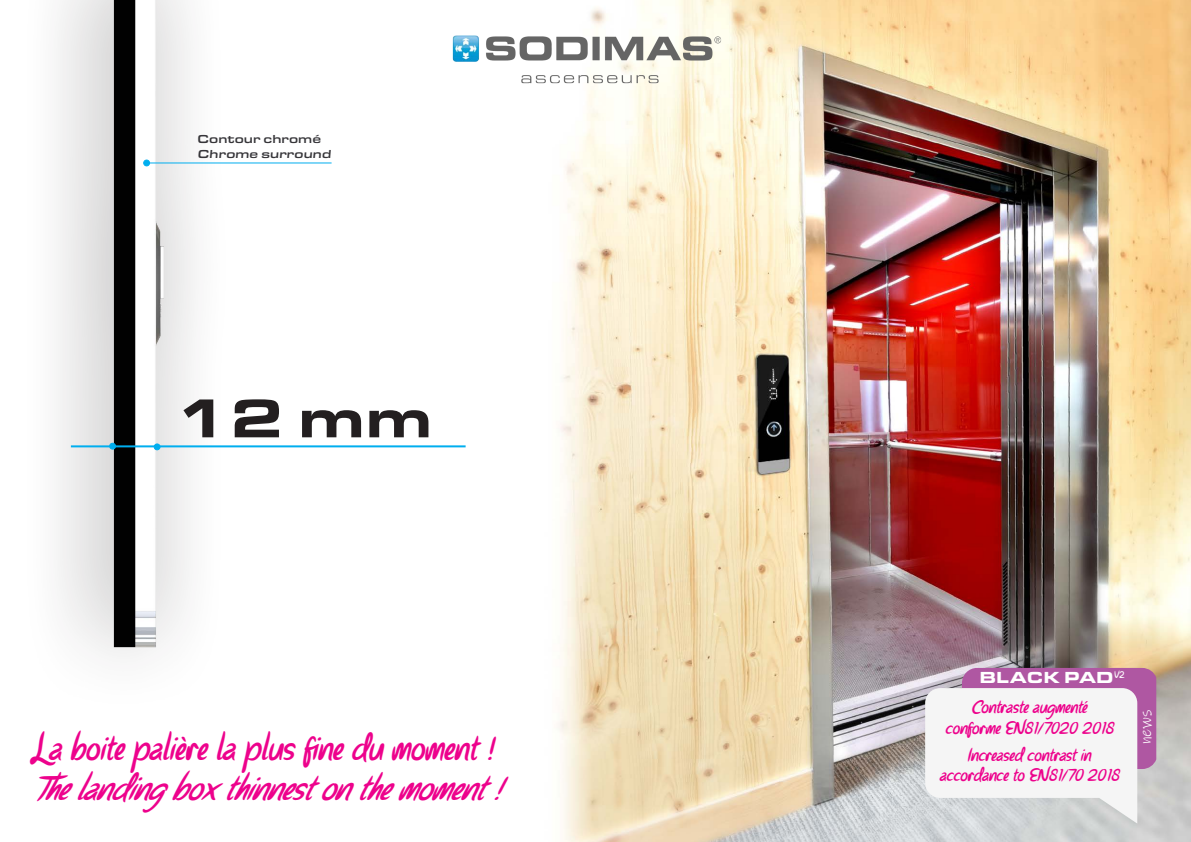
<style>
.page{position:relative;width:1191px;height:842px;background:#fff}
.page>*{position:absolute;margin:0;border:0;box-sizing:border-box;transform-origin:0 0}
.t1{font:900 56.7px "Eurostile Ext";color:#231f20}
.t2{font:italic 33.7px "Parisien Night";color:#ed028c}
.t3{font:italic 17.3px "Parisien Night";color:#ed028c}
.t4{font:16.8px "Ink Free";color:#fff}
.t5{font:900 16.6px "Eurostile Ext";letter-spacing:-.005em;color:#fff}
.t6{font:500 12px "Eurostile Ext";color:#363539}
.t7{font:9.8px "Parisien Night";color:#fff}
</style>
<div class="page">
<img style="left:562px;top:0;width:629px;height:842px">
<img style="left:58px;top:0;width:528px;height:734px">
<hr style="left:71px;top:445px;width:394px;height:2px;background:#00aeef">
<div style="left:154px;top:443px;width:6px;height:7px;border:1px solid #00aeef;border-radius:50%"></div>
<div style="left:109px;top:443px;width:7px;height:7px;border:1px solid #00aeef;border-radius:50%"></div>
<img style="left:438px;top:19px;width:303px;height:74px">
<hr style="left:147px;top:162px;width:184px;height:1px;background:#00aeef">
<div style="left:143px;top:160px;width:7px;height:6px;border:1px solid #00aeef;border-radius:50%"></div>
<svg style="left:925px;top:668px;width:231px;height:156px"></svg>
<p class="t6" style="left:198px;top:131px;width:125px">Contour chromé</p>
<p class="t6" style="left:198px;top:145px;width:136px">Chrome surround</p>
<p class="t1" style="left:176px;top:376px;width:258px">12 mm</p>
<p class="t2" style="left:33px;top:728px;width:461px">La boite palière la plus fine du moment !</p>
<p class="t2" style="left:33px;top:769px;width:468px">Thelanding boxth innest onthemoment !</p>
<p class="t5" style="left:979px;top:665px;width:136px">BLACK PAD</p>
<p class="t7" style="left:1114px;top:668px;width:11px">V2</p>
<p class="t3" style="left:971px;top:697px;width:117px">Contraste augmenté</p>
<p class="t3" style="left:945px;top:718px;width:170px">conforme EN81/7020 2018</p>
<p class="t3" style="left:967px;top:745px;width:125px">Increased contrast in</p>
<p class="t3" style="left:939px;top:764px;width:181px">accordance to EN81/70 2018</p>
<p class="t4" style="left:1136px;top:744px;width:37px;rotate:-90deg">news</p>
</div>
